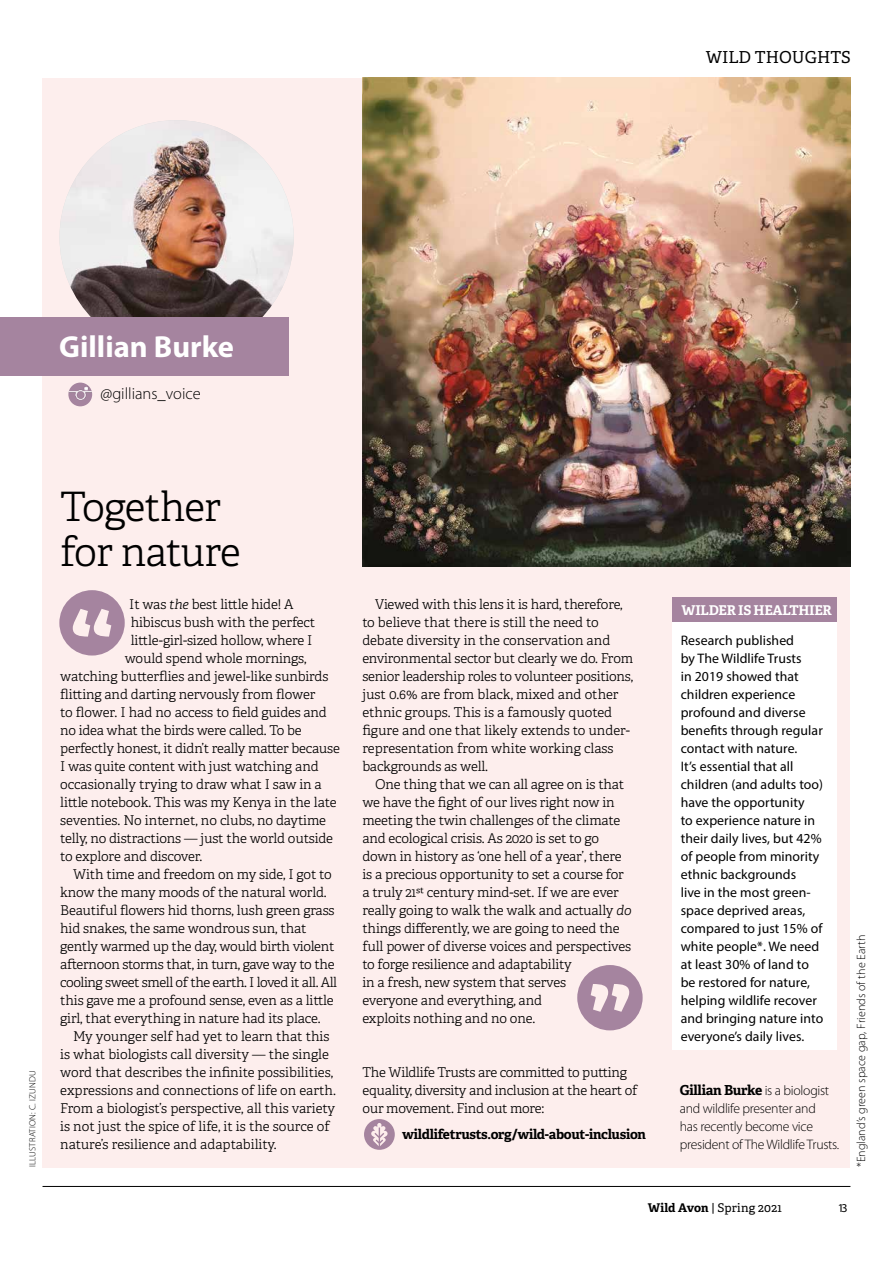
<style>
.page{position:relative;width:893px;height:1263px;background:#fff}
.page>*{position:absolute;margin:0;border:0;box-sizing:border-box;transform-origin:0 0}
.t1{font:300 40.5px/45px "Adelle";letter-spacing:-.02em;color:#000}
.t2{font:700 30.6px "Myriad Pro";color:#fff}
.t3{font:300 16.5px "Myriad Pro";color:#000}
.t4{font:16.5px "Adelle";color:#000}
.t5{font:13.8px/18px "Myriad Pro";letter-spacing:.005em;color:#000}
.t6{font:300 13.8px/18px "Myriad Pro";letter-spacing:-.02em;color:#000}
.t7{font:700 13.8px "Adelle";letter-spacing:-.02em;color:#000}
.t8{font:300 13.5px/18px "Adelle";letter-spacing:-.01em;color:#000}
.t9{font:300 13.5px "Adelle";letter-spacing:-.03em;color:#000}
.t10{font:700 13.5px "Adelle";letter-spacing:-.02em;color:#000}
.t11{font:700 13.5px "Adelle";letter-spacing:-.02em;color:#fff}
.t12{font:300 12px "Myriad Pro";letter-spacing:.005em;color:#000}
.t13{font:12px "Adelle";letter-spacing:.025em;color:#000}
.t14{font:12px "Myriad Pro";color:#000}
.t15{font:300 9px "Myriad Pro";letter-spacing:.025em;color:#000}
.s1{font-style:italic}
.s2{font-family:"Myriad Pro";font-weight:300}
.s3{font-weight:700}
</style>
<div class="page">
<hr style="left:43px;top:1186px;width:807px;height:1px;background:#000">
<div style="left:43px;top:78px;width:807px;height:1089px;background:#fdeeed"></div>
<svg style="left:577px;top:965px;width:66px;height:65px"></svg>
<img style="left:60px;top:120px;width:234px;height:234px;border-radius:117px">
<div style="left:0;top:317px;width:288px;height:58px;background:#a5849f"></div>
<svg style="left:59px;top:590px;width:66px;height:65px"></svg>
<img style="left:362px;top:78px;width:488px;height:488px">
<div style="left:672px;top:611px;width:165px;height:439px;background:#fff"></div>
<div style="left:672px;top:597px;width:165px;height:24px;background:#a5849f"></div>
<svg style="left:364px;top:1119px;width:31px;height:31px"></svg>
<img style="left:69px;top:383px;width:23px;height:23px">
<p class="t4" style="left:706px;top:46px;width:146px">WILD THOUGHTS</p>
<h2 class="t2" style="left:59px;top:327px;width:176px">Gillian Burke</h2>
<p class="t3" style="left:101px;top:384px;width:102px">@gillians_voice</p>
<p class="t15" style="left:27px;top:1167px;width:98px;rotate:-90deg">ILLUSTRATION: C. IZUNDU</p>
<h1 class="t1" style="left:60px;top:483px;width:182px">Together for nature</h1>
<p class="t8" style="left:129px;top:595px;width:166px">It was <span class="s1">the</span> best little hide! A</p>
<p class="t8" style="left:131px;top:613px;width:186px">hibiscus bush with the perfect</p>
<p class="t8" style="left:131px;top:631px;width:183px">little-girl-sized hollow, where I</p>
<p class="t8" style="left:125px;top:649px;width:183px">would spend whole mornings,</p>
<p class="t8" style="left:60px;top:667px;width:270px">watching butterflies and jewel-like sunbirds</p>
<p class="t8" style="left:60px;top:685px;width:257px">flitting and darting nervously from flower</p>
<p class="t8" style="left:60px;top:703px;width:268px">to flower. I had no access to field guides and</p>
<p class="t8" style="left:60px;top:721px;width:243px">no idea what the birds were called. To be</p>
<p class="t8" style="left:60px;top:739px;width:281px">perfectly honest, it didn’t really matter because</p>
<p class="t8" style="left:60px;top:757px;width:260px">I was quite content with just watching and</p>
<p class="t8" style="left:60px;top:775px;width:263px">occasionally trying to draw what I saw in a</p>
<p class="t8" style="left:60px;top:793px;width:278px">little notebook. This was my Kenya in the late</p>
<p class="t8" style="left:60px;top:811px;width:267px">seventies. No internet, no clubs, no daytime</p>
<p class="t8" style="left:60px;top:829px;width:274px">telly, no distractions — just the world outside</p>
<p class="t8" style="left:60px;top:847px;width:144px">to explore and discover.</p>
<p class="t8" style="left:73px;top:865px;width:260px">With time and freedom on my side, I got to</p>
<p class="t8" style="left:60px;top:883px;width:268px">know the many moods of the natural world.</p>
<p class="t8" style="left:60px;top:901px;width:276px">Beautiful flowers hid thorns, lush green grass</p>
<p class="t8" style="left:60px;top:919px;width:248px">hid snakes, the same wondrous sun, that</p>
<p class="t8" style="left:60px;top:937px;width:276px">gently warmed up the day, would birth violent</p>
<p class="t8" style="left:60px;top:955px;width:276px">afternoon storms that, in turn, gave way to the</p>
<p class="t9" style="left:60px;top:973px;width:278px">cooling sweet smell of the earth. I loved it all. All</p>
<p class="t8" style="left:60px;top:991px;width:275px">this gave me a profound sense, even as a little</p>
<p class="t8" style="left:60px;top:1009px;width:262px">girl, that everything in nature had its place.</p>
<p class="t8" style="left:73px;top:1027px;width:258px">My younger self had yet to learn that this</p>
<p class="t8" style="left:60px;top:1045px;width:270px">is what biologists call diversity — the single</p>
<p class="t8" style="left:60px;top:1063px;width:274px">word that describes the infinite possibilities,</p>
<p class="t8" style="left:60px;top:1081px;width:277px">expressions and connections of life on earth.</p>
<p class="t8" style="left:60px;top:1099px;width:276px">From a biologist’s perspective, all this variety</p>
<p class="t8" style="left:60px;top:1117px;width:271px">is not just the spice of life, it is the source of</p>
<p class="t8" style="left:60px;top:1135px;width:218px">nature’s resilience and adaptability.</p>
<p class="t8" style="left:362px;top:595px;width:272px;text-indent:13px">Viewed with this lens it is hard, therefore, to believe that there is still the need to debate diversity in the conservation and environmental sector but clearly we do. From senior leadership roles to volunteer positions, just 0.6% are from black, mixed and other ethnic groups. This is a famously quoted figure and one that likely extends to under&shy;representation from white working class backgrounds as well.</p>
<p class="t8" style="left:362px;top:775px;width:271px;text-indent:13px">One thing that we can all agree on is that we have the fight of our lives right now in meeting the twin challenges of the climate and ecological crisis. As 2020 is set to go down in history as ‘one hell of a year’, there is a precious opportunity to set a course for a truly 21st century mind-set. If we are ever really going to walk the walk and actually <span class="s1">do </span>things differently, we are going to need the full power of diverse voices and perspectives to forge resilience and adaptability<br>in a fresh, new system that serves<br>everyone and everything, and<br>exploits nothing and no one.</p>
<p class="t8" style="left:362px;top:1063px;width:276px">The Wildlife Trusts are committed to putting equality, diversity and inclusion at the heart of our movement. Find out more:</p>
<p class="t10" style="left:402px;top:1124px;width:245px">wildlifetrusts.org/wild-about-inclusion</p>
<p class="t11" style="left:682px;top:600px;width:152px">WILDER IS HEALTHIER</p>
<p class="t5" style="left:681px;top:631px;width:144px">Research published<br>by The Wildlife Trusts<br>in 2019 showed that children experience profound and diverse benefits through regular contact with nature.<br>It’s essential that all children (and adults too) have the opportunity<br>to experience nature in their daily lives, but 42% of people from minority ethnic backgrounds<br>live in the most green&shy;space deprived areas, compared to just 15% of white people*. We need at least 30% of land to be restored for nature, helping wildlife recover and bringing nature into everyone’s daily lives.</p>
<p class="t7" style="left:680px;top:1080px;width:151px">Gillian Burke <span class="s2">is a biologist</span></p>
<p class="t6" style="left:680px;top:1099px;width:161px">and wildlife presenter and<br>has recently become vice president of The Wildlife Trusts.</p>
<p class="t12" style="left:854px;top:1167px;width:234px;rotate:-90deg">*England’s green space gap, Friends of the Earth</p>
<p class="t13" style="left:648px;top:1199px;width:136px"><span class="s3">Wild Avon</span> | Spring 2021</p>
<p class="t14" style="left:838px;top:1201px;width:11px">13</p>
</div>
